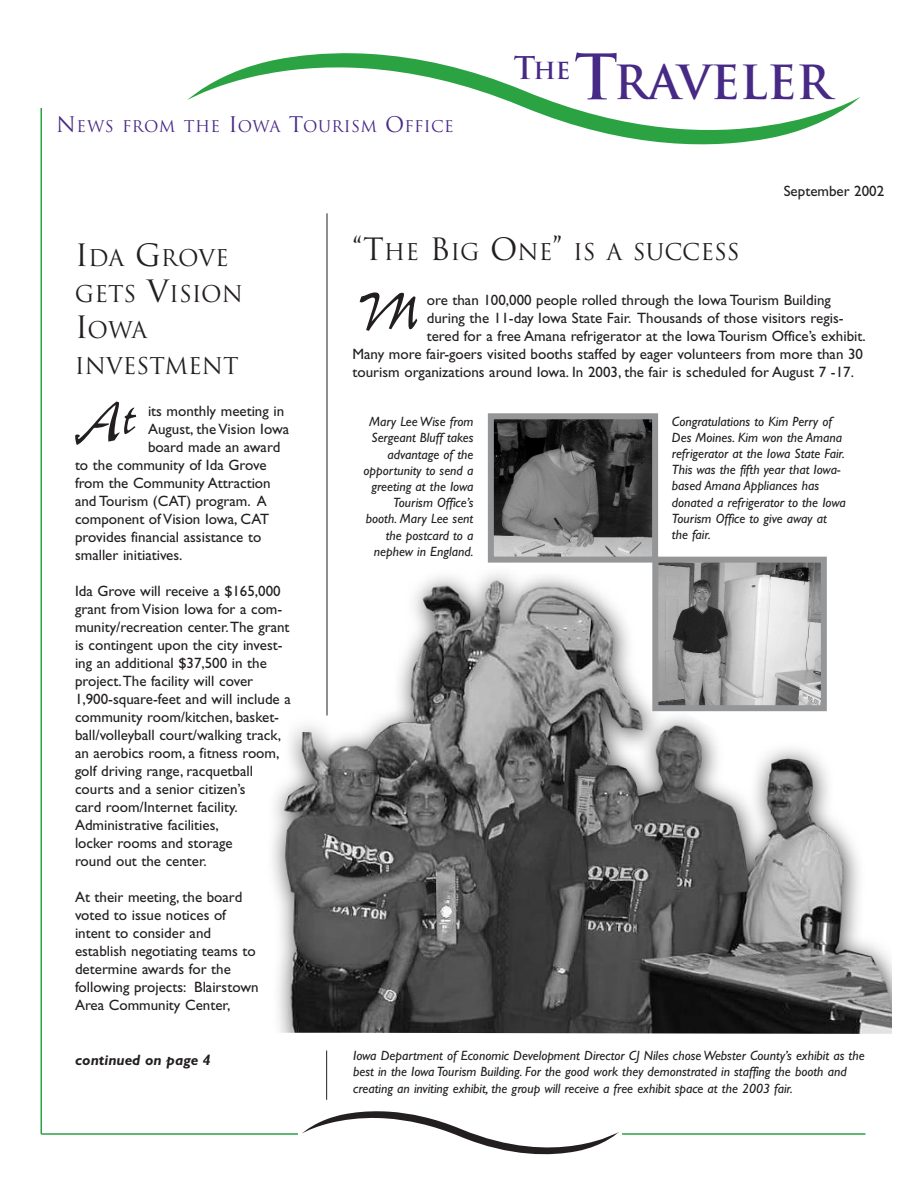
<style>
.page{position:relative;width:918px;height:1188px;background:#fff}
.page>*{position:absolute;margin:0;border:0;box-sizing:border-box;transform-origin:0 0}
.t1{font:54px "Pepita";color:#231f20}
.t2{font:700 45.9px "Trajan";color:#472986}
.t3{font:700 22.95px "Trajan";color:#472986}
.t4{font:22.5px/36px "Trajan";color:#231f20}
.t5{font:15.75px "Trajan";letter-spacing:.025em;color:#472986}
.t6{font:15px/18px "Gill Sans";color:#231f20}
.t7{font:italic 700 15px "Gill Sans";color:#231f20}
.t8{font:italic 13.5px/16.2px "Gill Sans";color:#231f20}
.s1{font-size:21px}
.s2{font-size:30.6px}
.s3{font-size:61.2px}
.s4{font-size:30px}
</style>
<div class="page">
<hr style="left:41px;top:1133px;width:825px;height:2px;background:#2ca343">
<div style="left:298px;top:1125px;width:324px;height:21px;background:#fff"></div>
<svg style="left:187px;top:53px;width:673px;height:92px"></svg>
<hr style="left:40px;top:108px;width:2px;height:1026px;background:#2ca343">
<svg style="left:302px;top:1111px;width:317px;height:44px"></svg>
<hr style="left:326px;top:1051px;width:1px;height:49px;background:#231f20">
<img style="left:272px;top:556px;width:619px;height:478px">
<img style="left:495px;top:420px;width:156px;height:136px">
<div style="left:488px;top:413px;width:170px;height:150px;border:6px solid #949698"></div>
<img style="left:659px;top:564px;width:161px;height:140px">
<div style="left:652px;top:557px;width:175px;height:154px;border:6px solid #949698"></div>
<hr style="left:327px;top:213px;width:1px;height:503px;background:#231f20">
<p class="t5" style="left:56px;top:117px;width:399px"><span class="s1">N</span>EWS FROM THE <span class="s1">I</span>OWA <span class="s1">T</span>OURISM <span class="s1">O</span>FFICE</p>
<h3 class="t3" style="left:514px;top:58px;width:58px"><span class="s2">T</span>HE</h3>
<h2 class="t2" style="left:574px;top:57px;width:258px"><span class="s3">T</span>RAVELER</h2>
<p class="t6" style="left:784px;top:183px;width:102px">September 2002</p>
<h3 class="t4" style="left:75px;top:240px;width:170px"><span class="s4">I</span>DA <span class="s4">G</span>ROVE<br>GETS <span class="s4">V</span>ISION<br><span class="s4">I</span>OWA<br>INVESTMENT</h3>
<p class="t6" style="left:148px;top:403px;width:138px">its monthly meeting in</p>
<p class="t6" style="left:148px;top:421px;width:143px">August, the Vision Iowa</p>
<p class="t6" style="left:148px;top:439px;width:134px">board made an award</p>
<p class="t6" style="left:75px;top:457px;width:193px">to the community of Ida Grove</p>
<p class="t6" style="left:75px;top:475px;width:197px">from the Community Attraction</p>
<p class="t6" style="left:75px;top:493px;width:193px">and Tourism (CAT) program. A</p>
<p class="t6" style="left:75px;top:511px;width:196px">component of Vision Iowa, CAT</p>
<p class="t6" style="left:75px;top:529px;width:188px">provides financial assistance to</p>
<p class="t6" style="left:75px;top:547px;width:109px">smaller initiatives.</p>
<p class="t6" style="left:75px;top:583px;width:217px">Ida Grove will receive a $165,000 grant from Vision Iowa for a com&shy;munity/recreation center.The grant is contingent upon the city invest&shy;ing an additional $37,500 in the project.The facility will cover<br>1,900-square-feet and will include a community room/kitchen, basket&shy;ball/volleyball court/walking track, an aerobics room, a fitness room, golf driving range, racquetball courts and a senior citizen’s<br>card room/Internet facility.<br>Administrative facilities,<br>locker rooms and storage<br>round out the center.</p>
<p class="t6" style="left:75px;top:889px;width:185px">At their meeting, the board voted to issue notices of intent to consider and establish negotiating teams to determine awards for the following projects: Blairstown<br>Area Community Center,</p>
<h1 class="t1" style="left:80px;top:383px;width:57px">At</h1>
<p class="t7" style="left:75px;top:1054px;width:137px">continued on page 4</p>
<h3 class="t4" style="left:352px;top:234px;width:389px"><span class="s4">“T</span>HE <span class="s4">B</span>IG <span class="s4">O</span>NE<span class="s4">”</span> IS A SUCCESS</h3>
<p class="t6" style="left:427px;top:293px;width:406px">ore than 100,000 people rolled through the Iowa Tourism Building</p>
<p class="t6" style="left:427px;top:311px;width:419px">during the 11-day Iowa State Fair. Thousands of those visitors regis-</p>
<p class="t6" style="left:427px;top:329px;width:441px">tered for a free Amana refrigerator at the Iowa Tourism Office’s exhibit.</p>
<p class="t6" style="left:352px;top:347px;width:512px">Many more fair-goers visited booths staffed by eager volunteers from more than 30</p>
<p class="t6" style="left:352px;top:365px;width:503px">tourism organizations around Iowa. In 2003, the fair is scheduled for August 7 -17.</p>
<h1 class="t1" style="left:358px;top:273px;width:61px">M</h1>
<p class="t8" style="left:364px;top:415px;width:111px;text-align:right">Mary Lee Wise from<br>Sergeant Bluff takes advantage of the opportunity to send a greeting at the Iowa<br>Tourism Office’s booth. Mary Lee sent the postcard to a nephew in England.</p>
<p class="t8" style="left:672px;top:415px;width:175px">Congratulations to Kim Perry of<br>Des Moines. Kim won the Amana refrigerator at the Iowa State Fair.<br>This was the fifth year that Iowa&shy;based Amana Appliances has donated a refrigerator to the Iowa<br>Tourism Office to give away at the fair.</p>
<p class="t8" style="left:353px;top:1048px;width:513px;line-height:16.6px">Iowa Department of Economic Development Director CJ Niles chose Webster County’s exhibit as the best in the Iowa Tourism Building. For the good work they demonstrated in staffing the booth and creating an inviting exhibit, the group will receive a free exhibit space at the 2003 fair.</p>
</div>
